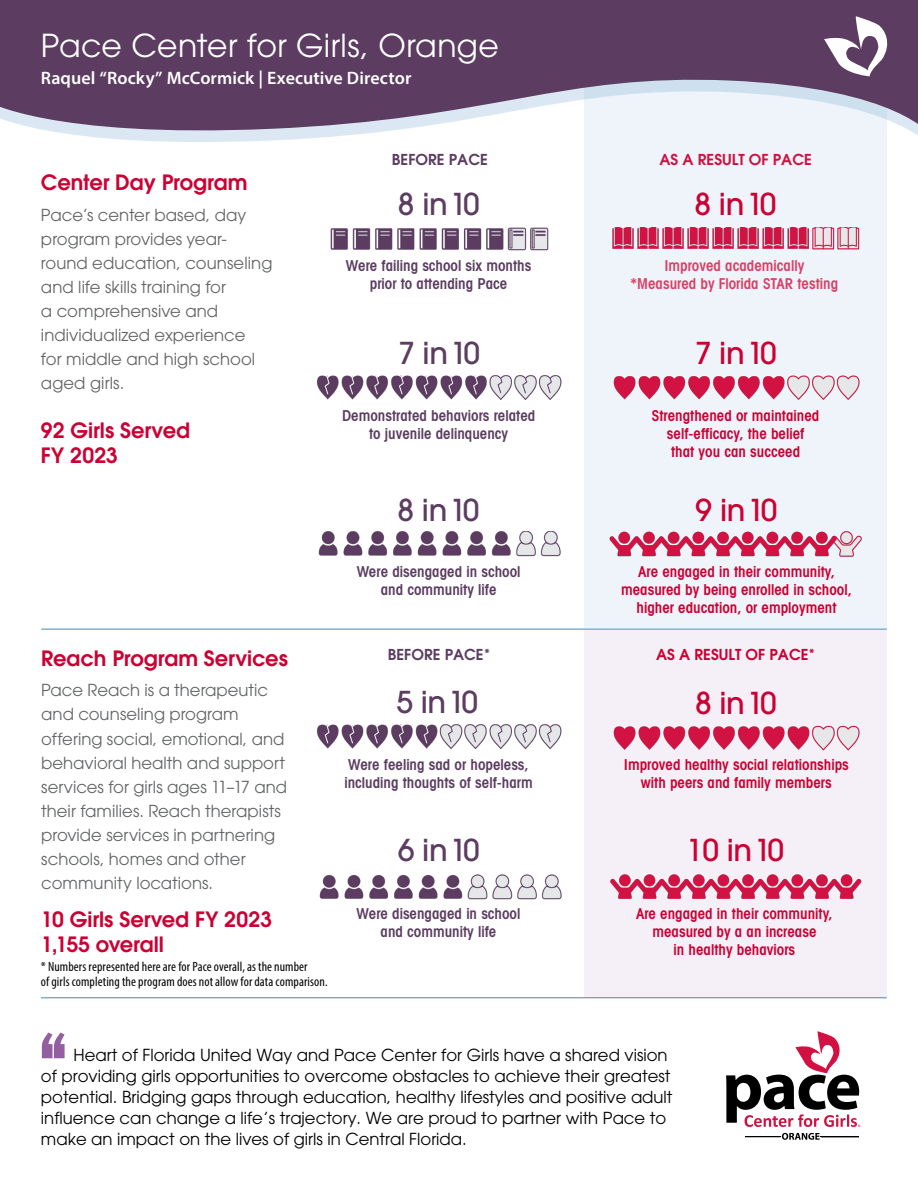
<style>
.page{position:relative;width:918px;height:1188px;background:#fff}
.page>*{position:absolute;margin:0;border:0;box-sizing:border-box;transform-origin:0 0}
.t1{font:900 72px "Tungsten";color:#945fa0}
.t2{font:31.5px "Avant Garde";letter-spacing:.01em;color:#fff}
.t3{font:500 30px "Avant Garde";letter-spacing:-.01em;color:#c03}
.t4{font:500 30px "Avant Garde";letter-spacing:-.01em;color:#5c3d61}
.t5{font:600 21px/25.2px "Avant Garde";letter-spacing:-.005em;color:#c03}
.t6{font:600 18px "Myriad Pro";letter-spacing:.005em;color:#fff}
.t7{font:16.5px/24px "Avant Garde";color:#626466}
.t8{font:16.5px/21px "Avant Garde";color:#000}
.t9{font:600 condensed 15px/18px "Avant Garde";color:#c03;text-align:center}
.t10{font:600 condensed 15px/18px "Avant Garde";color:#5c3d61;text-align:center}
.t11{font:600 condensed 15px/18px "Avant Garde";color:#d94066;text-align:center}
.t12{font:600 15px "Avant Garde";color:#5c3d61}
.t13{font:600 15px "Avant Garde";color:#c03}
.t14{font:600 15px "Avant Garde";color:#d11041}
.t15{font:condensed 13.5px/15px "Myriad Pro";letter-spacing:.005em;color:#000}
</style>
<div class="page">
<div style="left:585px;top:27px;width:302px;height:600px;background:#eef4f9"></div>
<svg style="left:106px;top:138px;width:479px;height:11px"></svg>
<svg style="left:0;top:0;width:918px;height:138px;background:#7c6683"></svg>
<svg style="left:824px;top:16px;width:63px;height:60px;background:#99859c"></svg>
<hr style="left:41px;top:629px;width:846px;height:1px;background:#5694c6">
<div style="left:585px;top:630px;width:302px;height:368px;background:#f5f0f7"></div>
<svg style="left:726px;top:1031px;width:134px;height:96px"></svg>
<hr style="left:745px;top:1137px;width:35px;height:1px;background:#000">
<svg style="left:782px;top:1133px;width:38px;height:7px"></svg>
<hr style="left:821px;top:1137px;width:38px;height:1px;background:#000">
<hr style="left:41px;top:997px;width:846px;height:1px;background:#5694c6">
<img style="left:330px;top:227px;width:219px;height:24px">
<img style="left:316px;top:376px;width:245px;height:24px">
<img style="left:318px;top:531px;width:243px;height:26px">
<img style="left:612px;top:227px;width:247px;height:23px">
<img style="left:614px;top:376px;width:245px;height:24px">
<img style="left:614px;top:725px;width:245px;height:26px">
<img style="left:610px;top:874px;width:252px;height:25px">
<img style="left:609px;top:531px;width:253px;height:26px">
<img style="left:316px;top:724px;width:246px;height:25px">
<img style="left:319px;top:874px;width:243px;height:25px">
<h2 class="t2" style="left:41px;top:27px;width:460px">Pace Center for Girls, Orange</h2>
<p class="t6" style="left:41px;top:67px;width:372px">Raquel “Rocky” McCormick | Executive Director</p>
<p class="t12" style="left:392px;top:149px;width:97px">BEFORE PACE</p>
<p class="t14" style="left:659px;top:149px;width:154px">AS A RESULT OF PACE</p>
<p class="t5" style="left:41px;top:169px;width:208px">Center Day Program</p>
<p class="t7" style="left:41px;top:203px;width:233px">Pace’s center based, day program provides year&shy;round education, counseling and life skills training for<br>a comprehensive and individualized experience<br>for middle and high school aged girls.</p>
<p class="t5" style="left:41px;top:417px;width:150px">92 Girls Served<br>FY 2023</p>
<h3 class="t4" style="left:398px;top:185px;width:83px">8 in10</h3>
<h3 class="t3" style="left:695px;top:185px;width:83px">8 in10</h3>
<p class="t10" style="left:346px;top:257px;width:187px">Were failing school six months prior to attending Pace</p>
<p class="t11" style="left:631px;top:257px;width:209px">Improved academically *Measured by Florida STAR testing</p>
<h3 class="t4" style="left:398px;top:334px;width:83px">7 in10</h3>
<h3 class="t3" style="left:695px;top:334px;width:83px">7 in10</h3>
<p class="t10" style="left:342px;top:406px;width:195px">Demonstrated behaviors related to juvenile delinquency</p>
<p class="t9" style="left:652px;top:406px;width:169px">Strengthened or maintained self-efficacy, the belief<br>that you can succeed</p>
<h3 class="t4" style="left:398px;top:492px;width:83px">8 in10</h3>
<h3 class="t3" style="left:696px;top:492px;width:83px">9 in10</h3>
<p class="t5" style="left:41px;top:645px;width:248px">Reach Program Services</p>
<p class="t7" style="left:41px;top:678px;width:247px">Pace Reach is a therapeutic and counseling program offering social, emotional, and behavioral health and support services for girls ages 11–17 and their families. Reach therapists provide services in partnering schools, homes and other community locations.</p>
<p class="t5" style="left:41px;top:907px;width:232px">10 Girls Served FY 2023<br>1,155 overall</p>
<p class="t15" style="left:41px;top:959px;width:288px">* Numbers represented here are for Pace overall, as the number<br>of girls completing the program does not allow for data comparison.</p>
<p class="t10" style="left:357px;top:562px;width:165px">Were disengaged in school and community life</p>
<p class="t9" style="left:621px;top:562px;width:232px">Are engaged in their community, measured by being enrolled in school, higher education, or employment</p>
<p class="t12" style="left:388px;top:645px;width:104px">BEFORE PACE*</p>
<h3 class="t4" style="left:396px;top:684px;width:83px">5 in10</h3>
<p class="t13" style="left:656px;top:645px;width:160px">AS A RESULT OF PACE*</p>
<h3 class="t3" style="left:695px;top:684px;width:83px">8 in10</h3>
<p class="t10" style="left:344px;top:755px;width:190px;text-align:left">Were feeling sad or hopeless, including thoughts of self-harm</p>
<p class="t9" style="left:624px;top:755px;width:226px">Improved healthy social relationships with peers and family members</p>
<h3 class="t4" style="left:398px;top:832px;width:83px">6 in10</h3>
<h3 class="t3" style="left:686px;top:832px;width:100px">10 in10</h3>
<p class="t10" style="left:357px;top:904px;width:165px">Were disengaged in school and community life</p>
<p class="t9" style="left:636px;top:904px;width:198px">Are engaged in their community, measured by a an increase<br>in healthy behaviors</p>
<h1 class="t1" style="left:41px;top:1017px;width:26px">“</h1>
<p class="t8" style="left:41px;top:1044px;width:633px;text-indent:33px">Heart of Florida United Way and Pace Center for Girls have a shared vision of providing girls opportunities to overcome obstacles to achieve their greatest potential. Bridging gaps through education, healthy lifestyles and positive adult influence can change a life’s trajectory. We are proud to partner with Pace to make an impact on the lives of girls in Central Florida.</p>
</div>
